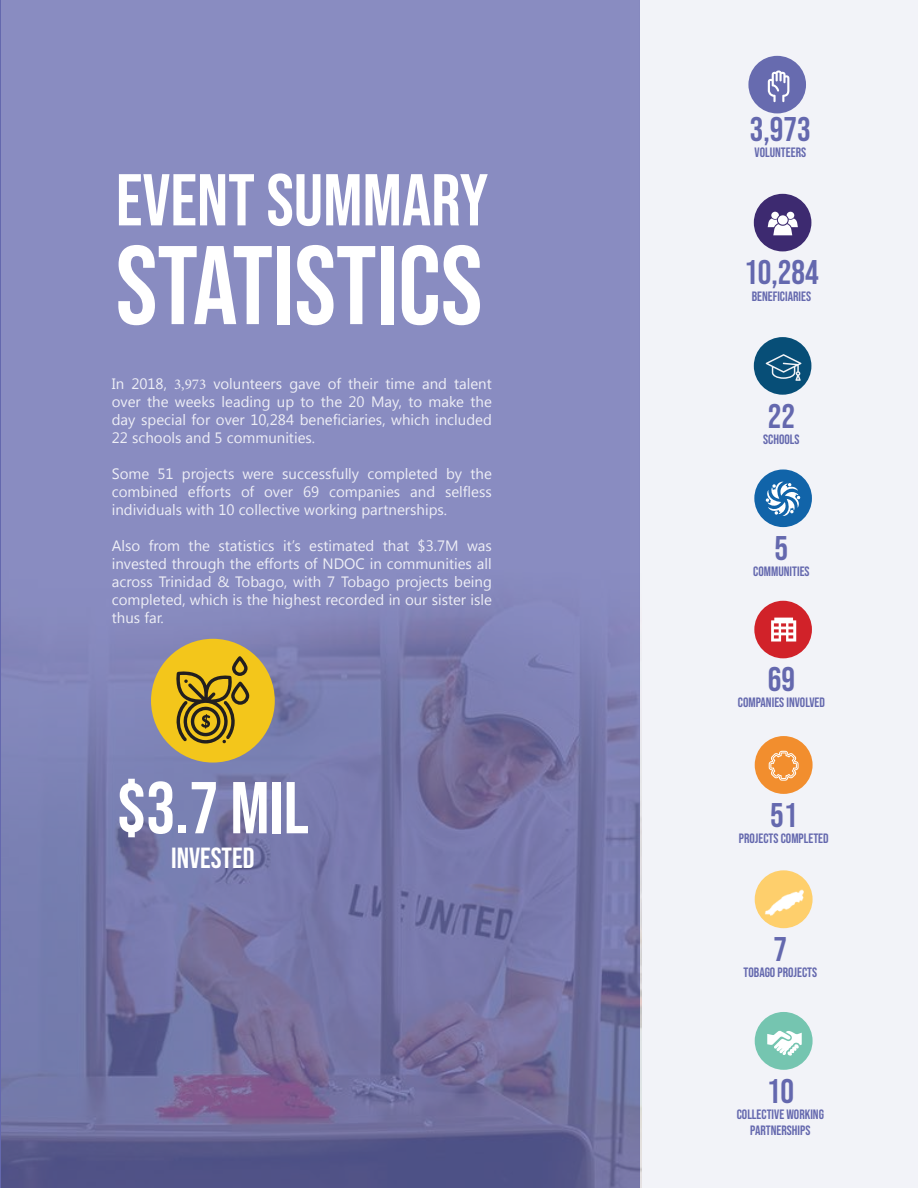
<style>
.page{position:relative;width:918px;height:1188px;background:#fff}
.page>*{position:absolute;margin:0;border:0;box-sizing:border-box;transform-origin:0 0}
.t1{font:111.6px "Bebas Neue";color:#fff}
.t2{font:73.2px "Bebas Neue";color:#fff}
.t3{font:34.05px "Bebas Neue";color:#6468ae}
.t4{font:28.95px "Bebas Neue";color:#fff}
.t5{font:15px/18px "Khmer UI";color:#fff;text-align:justify}
.t6{font:13.5px/16.2px "Bebas Neue";color:#6468ae;text-align:center}
.s1{font-family:"Minion Pro"}
</style>
<div class="page">
<img style="left:2px;top:0;width:638px;height:1188px">
<div style="left:640px;top:0;width:278px;height:1188px;background:#f2f3f8"></div>
<div style="left:151px;top:639px;width:124px;height:124px;background:#f3c61b;border-radius:50%"></div>
<div style="left:754px;top:601px;width:58px;height:57px;background:#d12229;border-radius:50%"></div>
<svg style="left:771px;top:618px;width:25px;height:24px"></svg>
<div style="left:755px;top:736px;width:58px;height:58px;background:#f28e2e;border-radius:50%"></div>
<svg style="left:768px;top:750px;width:31px;height:31px"></svg>
<div style="left:754px;top:194px;width:57px;height:57px;background:#3d2a70;border-radius:50%"></div>
<svg style="left:768px;top:212px;width:30px;height:23px"></svg>
<div style="left:748px;top:56px;width:58px;height:57px;background:#6468ae;border-radius:50%"></div>
<svg style="left:768px;top:70px;width:21px;height:32px"></svg>
<div style="left:754px;top:337px;width:57px;height:58px;background:#074e77;border-radius:50%"></div>
<svg style="left:766px;top:354px;width:35px;height:27px"></svg>
<div style="left:754px;top:469px;width:58px;height:58px;background:#1164a9;border-radius:50%"></div>
<svg style="left:765px;top:481px;width:36px;height:35px"></svg>
<div style="left:755px;top:870px;width:58px;height:58px;background:#fecf6c;border-radius:50%"></div>
<img style="left:759px;top:883px;width:49px;height:39px">
<div style="left:755px;top:1012px;width:58px;height:58px;background:#75c5b0;border-radius:50%"></div>
<svg style="left:767px;top:1031px;width:35px;height:25px"></svg>
<svg style="left:176px;top:656px;width:73px;height:88px"></svg>
<h2 class="t2" style="left:116px;top:170px;width:374px">EVENT SUMMARY</h2>
<h1 class="t1" style="left:116px;top:240px;width:368px">STATISTICS</h1>
<p class="t5" style="left:112px;top:376px;width:382px">In 2018, <span class="s1">3,973</span> volunteers gave of their time and talent over the weeks leading up to the 20 May, to make the day special for over 10,284 beneficiaries, which included 22 schools and 5 communities.</p>
<p class="t5" style="left:112px;top:466px;width:382px">Some 51 projects were successfully completed by the combined efforts of over 69 companies and selfless individuals with 10 collective working partnerships.</p>
<p class="t5" style="left:112px;top:538px;width:382px">Also from the statistics it’s estimated that $3.7M was invested through the efforts of NDOC in communities all across Trinidad &amp; Tobago, with 7 Tobago projects being completed, which is the highest recorded in our sister isle thus far.</p>
<h2 class="t2" style="left:117px;top:778px;width:193px">$3.7 MIL</h2>
<h3 class="t4" style="left:171px;top:846px;width:85px">INVESTED</h3>
<h3 class="t3" style="left:750px;top:115px;width:62px">3,973</h3>
<p class="t6" style="left:755px;top:145px;width:53px">VOLUNTEERS</p>
<h3 class="t3" style="left:744px;top:259px;width:76px">10,284</h3>
<p class="t6" style="left:752px;top:288px;width:61px">BENEFICIARIES</p>
<h3 class="t3" style="left:768px;top:402px;width:29px">22</h3>
<p class="t6" style="left:763px;top:431px;width:38px">SCHOOLS</p>
<h3 class="t3" style="left:775px;top:534px;width:15px">5</h3>
<p class="t6" style="left:753px;top:564px;width:58px">COMMUNITIES</p>
<h3 class="t3" style="left:768px;top:666px;width:29px">69</h3>
<p class="t6" style="left:738px;top:695px;width:88px">COMPANIES INVOLVED</p>
<h3 class="t3" style="left:770px;top:801px;width:29px">51</h3>
<p class="t6" style="left:739px;top:831px;width:91px">PROJECTS COMPLETED</p>
<h3 class="t3" style="left:774px;top:936px;width:15px">7</h3>
<p class="t6" style="left:744px;top:965px;width:75px">TOBAGO PROJECTS</p>
<h3 class="t3" style="left:767px;top:1077px;width:29px">10</h3>
<p class="t6" style="left:737px;top:1107px;width:89px">COLLECTIVE WORKING<br>PARTNERSHIPS</p>
</div>
